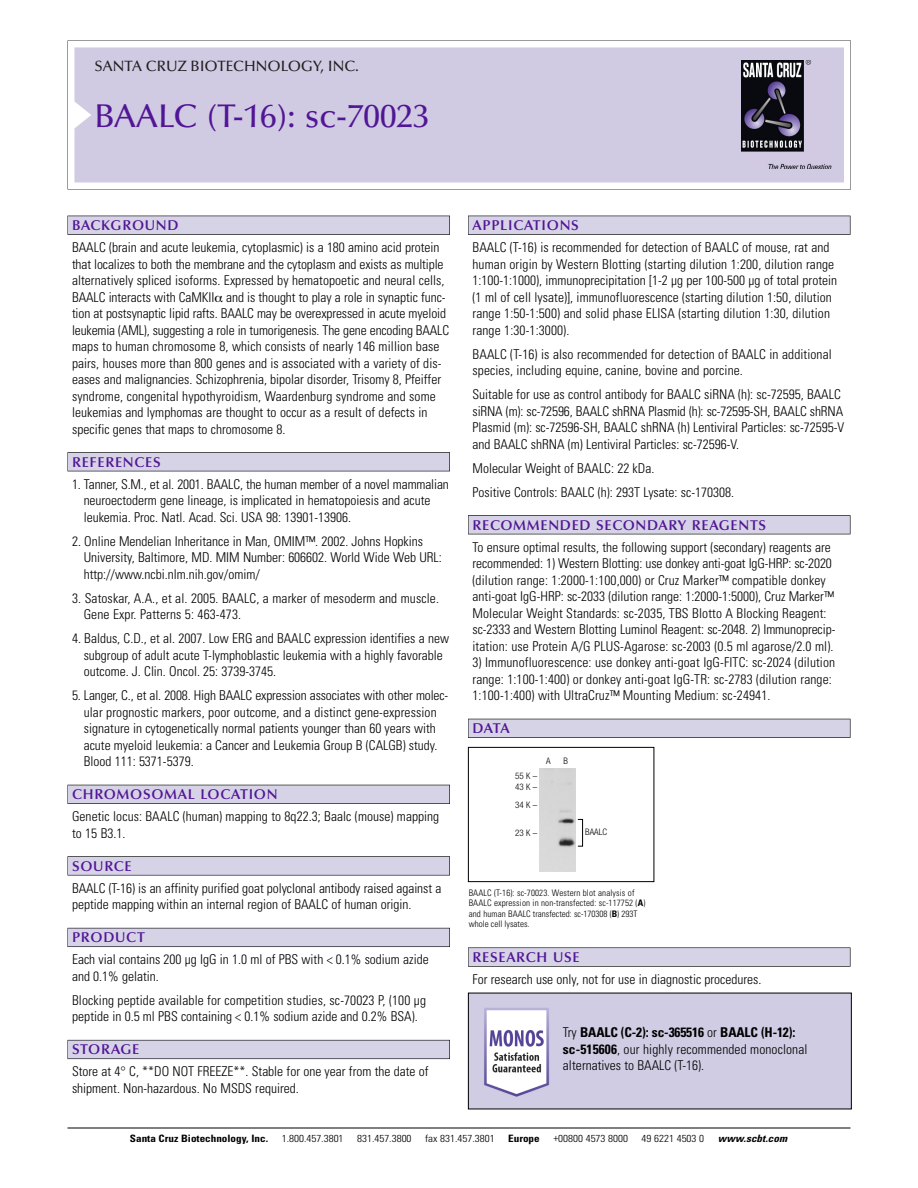
<style>
.page{position:relative;width:918px;height:1188px;background:#fff}
.page>*{position:absolute;margin:0;border:0;box-sizing:border-box;transform-origin:0 0}
.t1{font:500 33px "Optima";color:#511695}
.t2{font:500 15px "Optima";color:#231f20}
.t3{font:600 14.25px "Optima";letter-spacing:.05em;color:#511695}
.t4{font:300 condensed 13.5px/16.5px "Univers";color:#000}
.t5{font:300 condensed 10.2px "Univers";color:#000;scale:1.1 1}
.t6{font:700 condensed 10.2px "Univers";color:#000;scale:1.1 1}
.t7{font:italic 700 condensed 10.2px "Univers";letter-spacing:.005em;color:#000;scale:1.1 1}
.t8{font:300 condensed 9px/10.5px "Univers";letter-spacing:.015em;color:#000}
.t9{font:300 condensed 9px/11.1px "Helvetica Neue";color:#000}
.s1{font-weight:700}
</style>
<div class="page">
<svg style="left:68px;top:40px;width:783px;height:149px"></svg>
<div style="left:74px;top:47px;width:770px;height:135px;background:#d1cae3"></div>
<img style="left:741px;top:60px;width:90px;height:108px">
<div style="left:68px;top:216px;width:382px;height:19px;background:#525155"></div>
<div style="left:68px;top:216px;width:381px;height:18px;background:#d7d3e7"></div>
<div style="left:68px;top:452px;width:382px;height:19px;background:#525155"></div>
<div style="left:68px;top:453px;width:381px;height:18px;background:#d7d3e7"></div>
<div style="left:68px;top:785px;width:382px;height:19px;background:#525158"></div>
<div style="left:68px;top:785px;width:381px;height:18px;background:#d7d3e7"></div>
<div style="left:68px;top:856px;width:382px;height:19px;background:#575759"></div>
<div style="left:68px;top:857px;width:381px;height:18px;background:#d7d3e7"></div>
<div style="left:68px;top:928px;width:382px;height:19px;background:#5b5a62"></div>
<div style="left:68px;top:928px;width:381px;height:18px;background:#d7d3e7"></div>
<div style="left:68px;top:1040px;width:382px;height:19px;background:#66646e"></div>
<div style="left:68px;top:1040px;width:381px;height:18px;background:#d7d3e7"></div>
<div style="left:468px;top:216px;width:382px;height:19px;background:#525155"></div>
<div style="left:468px;top:216px;width:382px;height:18px;background:#d7d3e7"></div>
<div style="left:468px;top:515px;width:382px;height:19px;background:#525155"></div>
<div style="left:468px;top:516px;width:382px;height:18px;background:#d7d3e7"></div>
<div style="left:468px;top:719px;width:382px;height:19px;background:#525158"></div>
<div style="left:468px;top:719px;width:382px;height:18px;background:#d7d3e7"></div>
<svg style="left:468px;top:947px;width:382px;height:20px"></svg>
<div style="left:468px;top:948px;width:382px;height:18px;background:#d7d3e7"></div>
<hr style="left:68px;top:1128px;width:782px;height:1px;background:#000">
<div style="left:468px;top:747px;width:186px;height:135px;border:1px solid #000"></div>
<img style="left:540px;top:769px;width:35px;height:102px">
<div style="left:578px;top:819px;width:5px;height:27px;border:1px solid #000"></div>
<img style="left:470px;top:995px;width:380px;height:112px">
<p class="t2" style="left:94px;top:61px;width:266px">SANTA CRUZ BIOTECHNOLOGY, INC.</p>
<h1 class="t1" style="left:94px;top:103px;width:337px">BAALC (T-16): sc-70023</h1>
<p class="t3" style="left:72px;top:219px;width:108px">BACKGROUND</p>
<p class="t4" style="left:72px;top:240px;width:379px">BAALC (brain and acute leukemia, cytoplasmic) is a 180 amino acid protein that localizes to both the membrane and the cytoplasm and exists as multiple alternatively spliced isoforms. Expressed by hematopoetic and neural cells, BAALC interacts with CaMKII and is thought to play a role in synaptic func&shy;tion at postsynaptic lipid rafts. BAALC may be overexpressed in acute myeloid leukemia (AML), suggesting a role in tumorigenesis. The gene encoding BAALC maps to human chromosome 8, which consists of nearly 146 million base pairs, houses more than 800 genes and is associated with a variety of dis&shy;eases and malignancies. Schizophrenia, bipolar disorder, Trisomy 8, Pfeiffer syndrome, congenital hypothyroidism, Waardenburg syndrome and some leukemias and lymphomas are thought to occur as a result of defects in specific genes that maps to chromosome 8.</p>
<p class="t3" style="left:72px;top:456px;width:90px">REFERENCES</p>
<p class="t4" style="left:84px;top:477px;width:367px;text-indent:-12px">1. Tanner, S.M., et al. 2001. BAALC, the human member of a novel mammalian neuroectoderm gene lineage, is implicated in hematopoiesis and acute leukemia. Proc. Natl. Acad. Sci. USA 98: 13901-13906.</p>
<p class="t4" style="left:84px;top:534px;width:360px;text-indent:-12px">2. Online Mendelian Inheritance in Man, OMIM™. 2002. Johns Hopkins<br>University, Baltimore, MD. MIM Number: 606602. World Wide Web URL: http://www.ncbi.nlm.nih.gov/omim/</p>
<p class="t4" style="left:84px;top:591px;width:357px;text-indent:-12px">3. Satoskar, A.A., et al. 2005. BAALC, a marker of mesoderm and muscle.<br>Gene Expr. Patterns 5: 463-473.</p>
<p class="t4" style="left:84px;top:631px;width:367px;text-indent:-12px">4. Baldus, C.D., et al. 2007. Low ERG and BAALC expression identifies a new subgroup of adult acute T-lymphoblastic leukemia with a highly favorable outcome. J. Clin. Oncol. 25: 3739-3745.</p>
<p class="t4" style="left:84px;top:688px;width:366px;text-indent:-12px">5. Langer, C., et al. 2008. High BAALC expression associates with other molec&shy;ular prognostic markers, poor outcome, and a distinct gene-expression signature in cytogenetically normal patients younger than 60 years with acute myeloid leukemia: a Cancer and Leukemia Group B (CALGB) study.<br>Blood 111: 5371-5379.</p>
<p class="t3" style="left:72px;top:789px;width:207px">CHROMOSOMAL LOCATION</p>
<p class="t4" style="left:72px;top:809px;width:369px">Genetic locus: BAALC (human) mapping to 8q22.3; Baalc (mouse) mapping to 15 B3.1.</p>
<p class="t3" style="left:72px;top:860px;width:61px">SOURCE</p>
<p class="t4" style="left:72px;top:881px;width:371px">BAALC (T-16) is an affinity purified goat polyclonal antibody raised against a peptide mapping within an internal region of BAALC of human origin.</p>
<p class="t3" style="left:72px;top:932px;width:74px">PRODUCT</p>
<p class="t4" style="left:72px;top:952px;width:358px">Each vial contains 200 µg IgG in 1.0 ml of PBS with &lt; 0.1% sodium azide and 0.1% gelatin.</p>
<p class="t4" style="left:72px;top:993px;width:356px">Blocking peptide available for competition studies, sc-70023 P, (100 µg peptide in 0.5 ml PBS containing &lt; 0.1% sodium azide and 0.2% BSA).</p>
<p class="t3" style="left:72px;top:1044px;width:69px">STORAGE</p>
<p class="t4" style="left:72px;top:1064px;width:358px">Store at 4° C, **DO NOT FREEZE**. Stable for one year from the date of shipment. Non-hazardous. No MSDS required.</p>
<p class="t3" style="left:473px;top:219px;width:108px">APPLICATIONS</p>
<p class="t4" style="left:473px;top:240px;width:366px">BAALC (T-16) is recommended for detection of BAALC of mouse, rat and human origin by Western Blotting (starting dilution 1:200, dilution range 1:100-1:1000), immunoprecipitation [1-2 µg per 100-500 µg of total protein (1 ml of cell lysate)], immunofluorescence (starting dilution 1:50, dilution range 1:50-1:500) and solid phase ELISA (starting dilution 1:30, dilution range 1:30-1:3000).</p>
<p class="t4" style="left:473px;top:347px;width:361px">BAALC (T-16) is also recommended for detection of BAALC in additional species, including equine, canine, bovine and porcine.</p>
<p class="t4" style="left:473px;top:387px;width:373px">Suitable for use as control antibody for BAALC siRNA (h): sc-72595, BAALC siRNA (m): sc-72596, BAALC shRNA Plasmid (h): sc-72595-SH, BAALC shRNA Plasmid (m): sc-72596-SH, BAALC shRNA (h) Lentiviral Particles: sc-72595-V and BAALC shRNA (m) Lentiviral Particles: sc-72596-V.</p>
<p class="t4" style="left:473px;top:457px;width:263px;line-height:24px">Molecular Weight of BAALC: 22 kDa.<br>Positive Controls: BAALC (h): 293T Lysate: sc-170308.</p>
<p class="t3" style="left:473px;top:519px;width:295px">RECOMMENDED SECONDARY REAGENTS</p>
<p class="t4" style="left:473px;top:540px;width:364px">To ensure optimal results, the following support (secondary) reagents are recommended: 1) Western Blotting: use donkey anti-goat IgG-HRP: sc-2020 (dilution range: 1:2000-1:100,000) or Cruz Marker™ compatible donkey anti-goat IgG-HRP: sc-2033 (dilution range: 1:2000-1:5000), Cruz Marker™ Molecular Weight Standards: sc-2035, TBS Blotto A Blocking Reagent: sc-2333 and Western Blotting Luminol Reagent: sc-2048. 2) Immunoprecip&shy;itation: use Protein A/G PLUS-Agarose: sc-2003 (0.5 ml agarose/2.0 ml).</p>
<p class="t4" style="left:473px;top:655px;width:364px">3) Immunofluorescence: use donkey anti-goat IgG-FITC: sc-2024 (dilution range: 1:100-1:400) or donkey anti-goat IgG-TR: sc-2783 (dilution range:<br>1:100-1:400) with UltraCruz™ Mounting Medium: sc-24941.</p>
<p class="t3" style="left:473px;top:723px;width:39px">DATA</p>
<p class="t9" style="left:515px;top:771px;width:24px">55K–<br>43K–</p>
<p class="t9" style="left:515px;top:800px;width:24px">34K–</p>
<p class="t9" style="left:515px;top:828px;width:24px">23K–</p>
<p class="t9" style="left:546px;top:756px;width:6px">A</p>
<p class="t9" style="left:563px;top:756px;width:6px">B</p>
<p class="t9" style="left:585px;top:828px;width:23px">BAALC</p>
<p class="t8" style="left:469px;top:888px;width:178px">BAALC (T-16): sc-70023. Western blot analysis of BAALC expression in non-transfected: sc-117752 (<span class="s1">A</span>) and human BAALC transfected: sc-170308 (<span class="s1">B</span>) 293T whole cell lysates.</p>
<p class="t3" style="left:473px;top:951px;width:109px">RESEARCH USE</p>
<p class="t4" style="left:473px;top:972px;width:290px">For research use only, not for use in diagnostic procedures.</p>
<p class="t4" style="left:563px;top:1025px;width:246px">Try <span class="s1">BAALC (C-2): sc-365516</span> or <span class="s1">BAALC (H-12): sc-515606</span>, our highly recommended monoclonal alternatives to BAALC (T-16).</p>
<p class="t6" style="left:130px;top:1135px;width:127px">Santa Cruz Biotechnology, Inc.</p>
<p class="t5" style="left:282px;top:1135px;width:58px">1.800.457.3801</p>
<p class="t5" style="left:357px;top:1135px;width:51px">831.457.3800</p>
<p class="t5" style="left:425px;top:1135px;width:65px">fax 831.457.3801</p>
<p class="t6" style="left:508px;top:1135px;width:30px">Europe</p>
<p class="t5" style="left:553px;top:1135px;width:69px">+00800 4573 8000</p>
<p class="t5" style="left:642px;top:1135px;width:58px">49 6221 4503 0</p>
<p class="t7" style="left:718px;top:1135px;width:64px">www.scbt.com</p>
</div>
